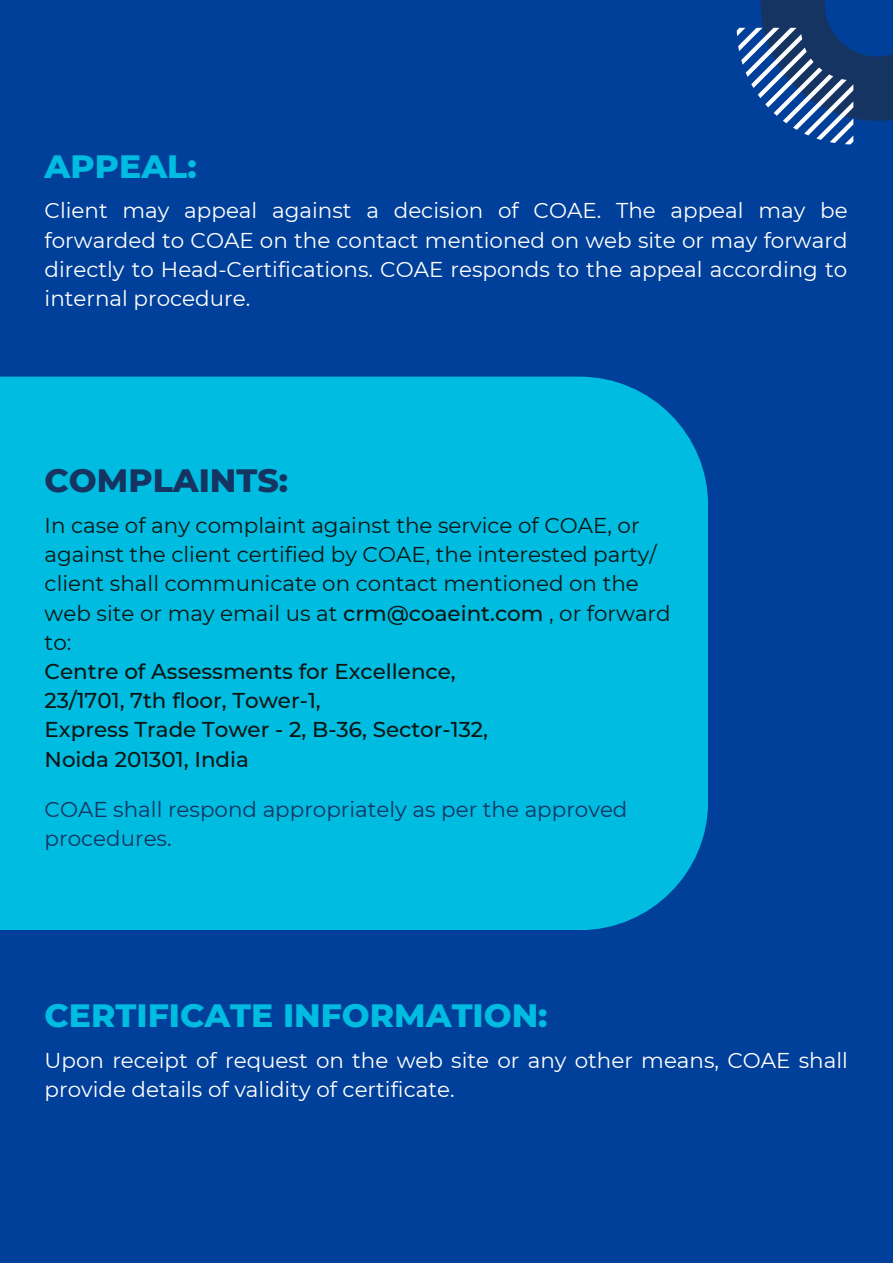
<style>
.page{position:relative;width:893px;height:1264px;background:#fff}
.page>*{position:absolute;margin:0;border:0;box-sizing:border-box;transform-origin:0 0}
.t1{font:800 33px "Montserrat";color:#00bce0}
.t2{font:800 33px "Montserrat";color:#153462}
.t3{font:21.45px/29.2px "Montserrat";color:#fff;text-align:justify}
.t4{font:21.45px/29.2px "Montserrat";color:#0d1614}
.t5{font:500 21.45px "Montserrat";color:#0d1614}
.t6{font:21.45px/29.2px "Montserrat";color:#153462}
.s1{font-weight:500}
</style>
<div class="page">
<div style="left:0;top:0;width:892px;height:1262px;background:#00409a"></div>
<div style="left:0;top:376px;width:707px;height:554px;background:#00bce0"></div>
<svg style="left:736px;top:0;width:156px;height:144px"></svg>
<p class="t1" style="left:45px;top:146px;width:154px">APPEAL:</p>
<p class="t3" style="left:45px;top:196px;width:804px">Client may appeal against a decision of COAE. The appeal may be forwarded to COAE on the contact mentioned on web site or may forward directly to Head-Certifications. COAE responds to the appeal according to internal procedure.</p>
<p class="t2" style="left:45px;top:460px;width:245px">COMPLAINTS:</p>
<p class="t4" style="left:45px;top:510px;width:627px">In case of any complaint against the service of COAE, or against the client certified by COAE, the interested party/ client shall communicate on contact mentioned on the web site or may email us at <span class="s1">crm@coaeint.com</span> , or forward to:</p>
<p class="t5" style="left:45px;top:658px;width:412px">Centre of Assessments for Excellence,</p>
<p class="t5" style="left:45px;top:687px;width:278px">23/1701, 7th floor, Tower-1,</p>
<p class="t5" style="left:45px;top:716px;width:445px">Express Trade Tower - 2, B-36, Sector-132,</p>
<p class="t5" style="left:45px;top:746px;width:206px">Noida 201301, India</p>
<p class="t6" style="left:45px;top:795px;width:584px">COAE shall respond appropriately as per the approved procedures.</p>
<p class="t1" style="left:45px;top:995px;width:504px">CERTIFICATE INFORMATION:</p>
<p class="t3" style="left:45px;top:1045px;width:804px">Upon receipt of request on the web site or any other means, COAE shall provide details of validity of certificate.</p>
</div>
